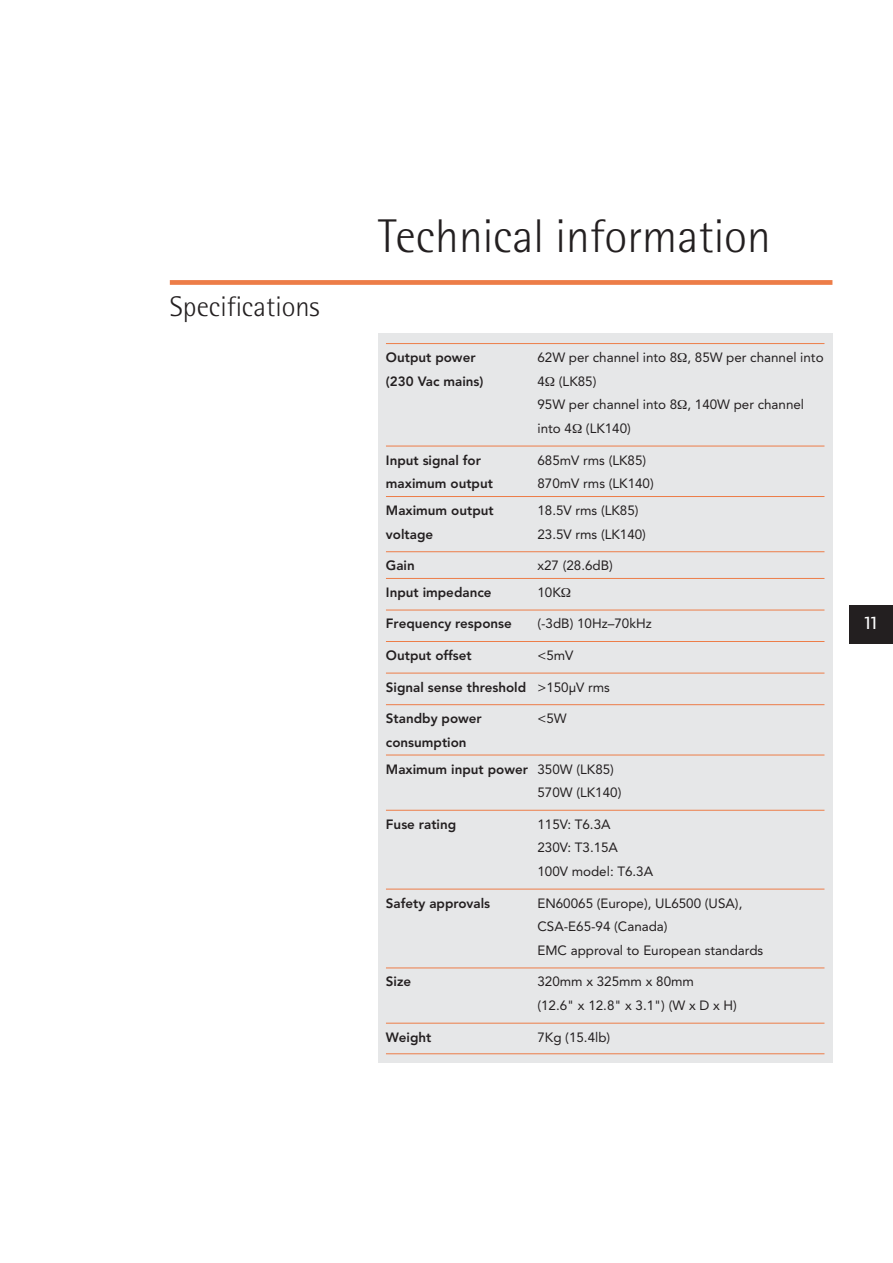
<style>
.page{position:relative;width:893px;height:1263px;background:#fff}
.page>*{position:absolute;margin:0;border:0;box-sizing:border-box;transform-origin:0 0}
.t1{font:300 47.25px "Rotis Semi Sans";color:#231f20}
.t2{font:300 28.35px "Rotis Semi Sans";color:#231f20}
.t3{font:500 18.9px "Agenda";color:#fff}
.t4{font:13.35px/23.7px "Avenir";color:#231f20}
.t5{font:800 13.35px/26.8px "Avenir";color:#231f20}
.s1{font-weight:400}
</style>
<div class="page">
<div style="left:378px;top:334px;width:454px;height:729px;background:#e6e7e8"></div>
<div style="left:170px;top:280px;width:662px;height:5px;background:#ed7d48"></div>
<hr style="left:386px;top:343px;width:438px;height:1px;background:#ed7d48">
<hr style="left:386px;top:446px;width:438px;height:1px;background:#ed7d48">
<hr style="left:386px;top:496px;width:438px;height:1px;background:#ed7d48">
<hr style="left:386px;top:551px;width:438px;height:1px;background:#ed7d48">
<hr style="left:386px;top:578px;width:438px;height:1px;background:#ed7d48">
<hr style="left:386px;top:610px;width:438px;height:1px;background:#ed7d48">
<hr style="left:386px;top:641px;width:438px;height:1px;background:#ed7d48">
<hr style="left:386px;top:673px;width:438px;height:1px;background:#ed7d48">
<hr style="left:386px;top:704px;width:438px;height:1px;background:#ed7d48">
<hr style="left:386px;top:755px;width:438px;height:1px;background:#ed7d48">
<hr style="left:386px;top:810px;width:438px;height:1px;background:#ed7d48">
<hr style="left:386px;top:889px;width:438px;height:1px;background:#ed7d48">
<hr style="left:386px;top:968px;width:438px;height:1px;background:#ed7d48">
<hr style="left:386px;top:1023px;width:438px;height:1px;background:#ed7d48">
<hr style="left:386px;top:1053px;width:438px;height:1px;background:#ed7d48">
<div style="left:849px;top:605px;width:43px;height:39px;background:#231f20"></div>
<h2 class="t2" style="left:170px;top:297px;width:151px">Specifications</h2>
<h1 class="t1" style="left:378px;top:219px;width:394px">Technical information</h1>
<p class="t5" style="left:386px;top:345px;width:91px">Output power</p>
<p class="t4" style="left:537px;top:347px;width:288px">62W per channel into 8 , 85W per channel into</p>
<p class="t5" style="left:386px;top:369px;width:99px">(230 Vac mains)</p>
<p class="t4" style="left:537px;top:370px;width:268px">4 (LK85)<br>95W per channel into 8 , 140W per channel into 4 (LK140)</p>
<p class="t5" style="left:386px;top:448px;width:97px">Input signal for</p>
<p class="t4" style="left:537px;top:449px;width:110px">685mV rms (LK85)</p>
<p class="t5" style="left:386px;top:471px;width:108px">maximum output</p>
<p class="t4" style="left:537px;top:473px;width:118px">870mV rms (LK140)</p>
<p class="t5" style="left:386px;top:498px;width:109px">Maximum output</p>
<p class="t4" style="left:537px;top:500px;width:103px">18.5V rms (LK85)</p>
<p class="t5" style="left:386px;top:522px;width:49px">voltage</p>
<p class="t4" style="left:537px;top:523px;width:110px">23.5V rms (LK140)</p>
<p class="t5" style="left:386px;top:553px;width:30px">Gain</p>
<p class="t4" style="left:537px;top:555px;width:77px">x27 (28.6dB)</p>
<p class="t5" style="left:386px;top:580px;width:107px">Input impedance</p>
<p class="t4" style="left:537px;top:582px;width:25px">10K</p>
<p class="t5" style="left:386px;top:612px;width:127px">Frequency response</p>
<p class="t4" style="left:537px;top:613px;width:116px">(-3dB) 10Hz–70kHz</p>
<p class="t5" style="left:386px;top:643px;width:87px">Output offset</p>
<p class="t4" style="left:537px;top:645px;width:37px">&lt;5mV</p>
<p class="t5" style="left:386px;top:675px;width:225px">Signal sense threshold <span class="s1">&gt;150μV rms</span></p>
<p class="t5" style="left:386px;top:706px;width:97px">Standby power</p>
<p class="t4" style="left:537px;top:708px;width:31px">&lt;5W</p>
<p class="t5" style="left:386px;top:730px;width:229px">consumption<br>Maximum input power <span class="s1">350W (LK85)</span></p>
<p class="t4" style="left:537px;top:782px;width:85px">570W (LK140)</p>
<p class="t5" style="left:386px;top:812px;width:72px">Fuse rating</p>
<p class="t4" style="left:537px;top:813px;width:117px">115V: T6.3A<br>230V: T3.15A<br>100V model: T6.3A</p>
<p class="t5" style="left:386px;top:891px;width:106px">Safety approvals</p>
<p class="t4" style="left:537px;top:892px;width:227px">EN60065 (Europe), UL6500 (USA),<br>CSA-E65-94 (Canada)<br>EMC approval to European standards</p>
<p class="t5" style="left:386px;top:969px;width:27px">Size</p>
<p class="t4" style="left:537px;top:971px;width:201px">320mm x 325mm x 80mm<br>(12.6" x 12.8" x 3.1") (W x D x H)</p>
<p class="t5" style="left:386px;top:1025px;width:47px">Weight</p>
<p class="t4" style="left:537px;top:1026px;width:74px">7Kg (15.4lb)</p>
<h3 class="t3" style="left:864px;top:611px;width:14px">11</h3>
</div>
